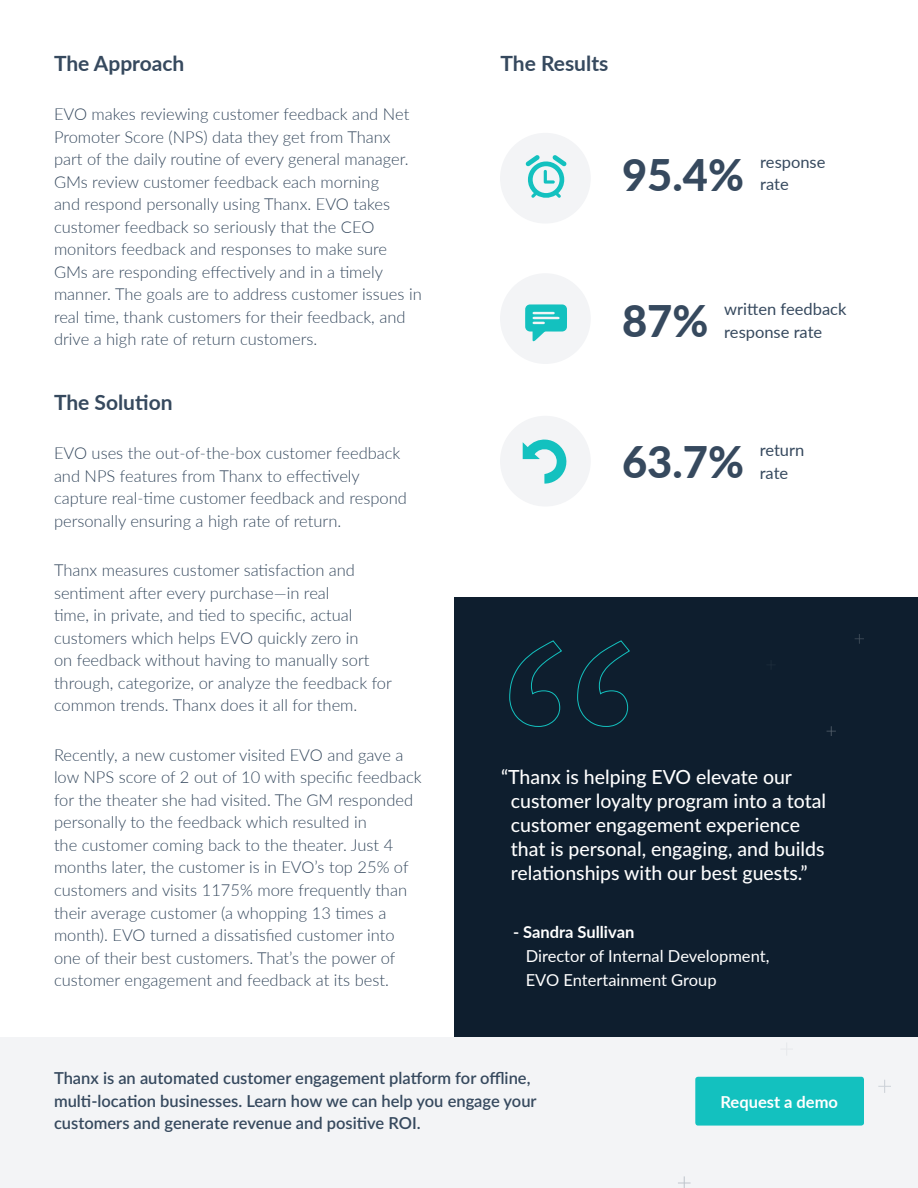
<style>
.page{position:relative;width:918px;height:1188px;background:#fff}
.page>*{position:absolute;margin:0;border:0;box-sizing:border-box;transform-origin:0 0}
.t1{font:800 43.5px "Lato";color:#36495e}
.t2{font:700 21px "Lato";color:#36495e}
.t3{font:500 19.5px/24px "Lato";color:#fff}
.t4{font:300 16.5px/22.5px "Lato";color:#36495e}
.t5{font:600 16.5px/22.5px "Lato";color:#36495e}
.t6{font:16.5px/24px "Lato";color:#fff}
.t7{font:16.5px/22.5px "Lato";color:#36495e}
.t8{font:700 16.5px "Lato";color:#fff}
</style>
<div class="page">
<div style="left:455px;top:597px;width:463px;height:441px;background:#0e1e2e"></div>
<div style="left:0;top:1038px;width:918px;height:150px;background:#f3f4f6"></div>
<svg style="left:827px;top:726px;width:9px;height:10px"></svg>
<svg style="left:855px;top:634px;width:9px;height:10px"></svg>
<svg style="left:509px;top:640px;width:121px;height:87px"></svg>
<div style="left:695px;top:1077px;width:169px;height:49px;background:#13c1bf;border-radius:3px"></div>
<svg style="left:678px;top:1176px;width:13px;height:12px"></svg>
<svg style="left:786px;top:1043px;width:1px;height:12px"></svg>
<svg style="left:878px;top:1080px;width:13px;height:13px"></svg>
<div style="left:500px;top:133px;width:91px;height:91px;background:#f3f4f6;border-radius:50%"></div>
<svg style="left:526px;top:155px;width:40px;height:43px"></svg>
<div style="left:500px;top:273px;width:91px;height:91px;background:#f3f4f6;border-radius:50%"></div>
<svg style="left:525px;top:304px;width:42px;height:37px"></svg>
<div style="left:500px;top:416px;width:91px;height:91px;background:#f3f4f6;border-radius:50%"></div>
<svg style="left:523px;top:439px;width:44px;height:45px"></svg>
<p class="t2" style="left:54px;top:48px;width:132px">The Approach</p>
<p class="t4" style="left:54px;top:103px;width:369px">EVO makes reviewing customer feedback and Net Promoter Score (NPS) data they get from Thanx part of the daily routine of every general manager.<br>GMs review customer feedback each morning<br>and respond personally using Thanx. EVO takes customer feedback so seriously that the CEO monitors feedback and responses to make sure GMs are responding effectively and in a timely manner. The goals are to address customer issues in real time, thank customers for their feedback, and drive a high rate of return customers.</p>
<p class="t2" style="left:54px;top:387px;width:120px">The Solution</p>
<p class="t4" style="left:54px;top:442px;width:355px">EVO uses the out-of-the-box customer feedback and NPS features from Thanx to effectively capture real-time customer feedback and respond personally ensuring a high rate of return.</p>
<p class="t4" style="left:54px;top:559px;width:340px">Thanx measures customer satisfaction and sentiment after every purchase—in real<br>time, in private, and tied to specific, actual customers which helps EVO quickly zero in<br>on feedback without having to manually sort through, categorize, or analyze the feedback for common trends. Thanx does it all for them.</p>
<p class="t4" style="left:54px;top:743px;width:369px">Recently, a new customer visited EVO and gave a low NPS score of 2 out of 10 with specific feedback for the theater she had visited. The GM responded personally to the feedback which resulted in<br>the customer coming back to the theater. Just 4 months later, the customer is in EVO’s top 25% of customers and visits 1175% more frequently than their average customer (a whopping 13 times a month). EVO turned a dissatisfied customer into one of their best customers. That’s the power of customer engagement and feedback at its best.</p>
<p class="t2" style="left:501px;top:48px;width:109px">The Results</p>
<h1 class="t1" style="left:622px;top:143px;width:124px">95.4%</h1>
<p class="t7" style="left:760px;top:150px;width:67px">response rate</p>
<h1 class="t1" style="left:622px;top:289px;width:88px">87%</h1>
<p class="t7" style="left:724px;top:297px;width:124px">written feedback response rate</p>
<h1 class="t1" style="left:622px;top:430px;width:124px">63.7%</h1>
<p class="t7" style="left:760px;top:438px;width:46px">return rate</p>
<p class="t3" style="left:511px;top:764px;width:317px;text-indent:-10px">“Thanx is helping EVO elevate our customer loyalty program into a total customer engagement experience that is personal, engaging, and builds relationships with our best guests.”</p>
<p class="t8" style="left:513px;top:920px;width:123px">- Sandra Sullivan</p>
<p class="t6" style="left:526px;top:943px;width:245px">Director of Internal Development,<br>EVO Entertainment Group</p>
<p class="t5" style="left:54px;top:1066px;width:484px">Thanx is an automated customer engagement platform for offline, multi-location businesses. Learn how we can help you engage your customers and generate revenue and positive ROI.</p>
<p class="t8" style="left:721px;top:1090px;width:119px">Request a demo</p>
</div>
